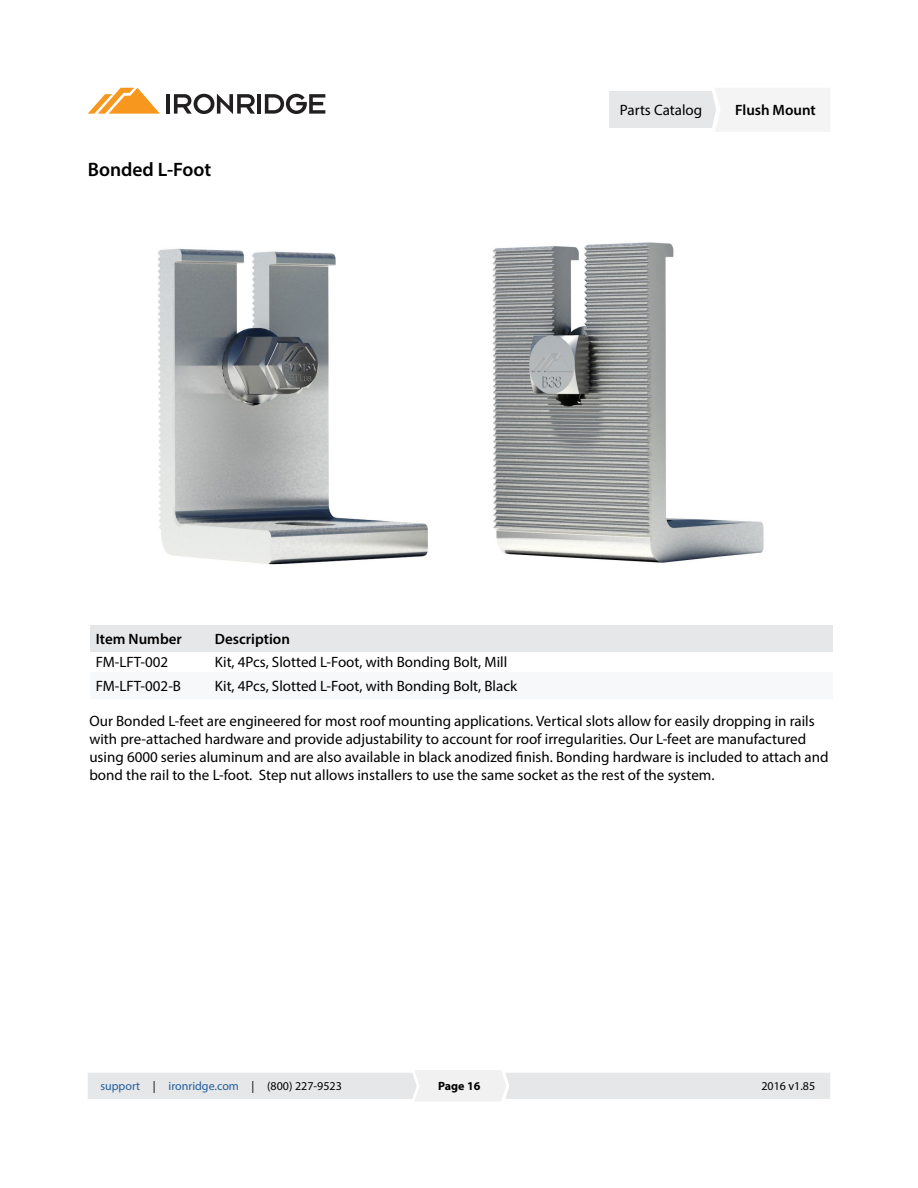
<style>
.page{position:relative;width:918px;height:1188px;background:#fff}
.page>*{position:absolute;margin:0;border:0;box-sizing:border-box;transform-origin:0 0}
.t1{font:600 19.5px "Myriad Pro";color:#000}
.t2{font:15px/18px "Myriad Pro";color:#000}
.t3{font:600 15px "Myriad Pro";color:#000}
.t4{font:12px "Myriad Pro";color:#215e9e}
.t5{font:12px "Myriad Pro";color:#000}
.t6{font:700 12px "Myriad Pro";color:#000}
.s1{color:#000}
</style>
<div class="page">
<svg style="left:609px;top:88px;width:221px;height:43px"></svg>
<hr style="left:257px;top:94px;width:4px;height:20px;background:#221f20">
<svg style="left:265px;top:94px;width:60px;height:20px"></svg>
<hr style="left:166px;top:94px;width:4px;height:20px;background:#221f20">
<svg style="left:174px;top:94px;width:81px;height:20px"></svg>
<svg style="left:88px;top:88px;width:72px;height:26px"></svg>
<svg style="left:88px;top:1070px;width:742px;height:31px"></svg>
<div style="left:90px;top:626px;width:743px;height:26px;background:#e6e7e8"></div>
<div style="left:90px;top:673px;width:742px;height:26px;background:#f7f8f9"></div>
<img style="left:158px;top:242px;width:606px;height:323px">
<h1 class="t1" style="left:88px;top:157px;width:125px">Bonded L-Foot</h1>
<p class="t2" style="left:620px;top:101px;width:84px">Parts Catalog</p>
<p class="t3" style="left:735px;top:101px;width:82px">Flush Mount</p>
<p class="t3" style="left:96px;top:630px;width:88px">Item Number</p>
<p class="t3" style="left:215px;top:630px;width:77px">Description</p>
<p class="t2" style="left:96px;top:653px;width:74px">FM-LFT-002</p>
<p class="t2" style="left:215px;top:653px;width:294px">Kit, 4Pcs, Slotted L-Foot, with Bonding Bolt, Mill</p>
<p class="t2" style="left:96px;top:676px;width:87px">FM-LFT-002-B</p>
<p class="t2" style="left:215px;top:676px;width:304px">Kit, 4Pcs, Slotted L-Foot, with Bonding Bolt, Black</p>
<p class="t2" style="left:89px;top:712px;width:741px">Our Bonded L-feet are engineered for most roof mounting applications. Vertical slots allow for easily dropping in rails with pre-attached hardware and provide adjustability to account for roof irregularities. Our L-feet are manufactured using 6000 series aluminum and are also available in black anodized finish. Bonding hardware is included to attach and bond the rail to the L-foot. Step nut allows installers to use the same socket as the rest of the system.</p>
<p class="t4" style="left:100px;top:1079px;width:243px">support <span class="s1">|</span> ironridge.com <span class="s1">| (800) 227-9523</span></p>
<p class="t6" style="left:438px;top:1078px;width:44px">Page 16</p>
<p class="t5" style="left:761px;top:1079px;width:55px">2016 v1.85</p>
</div>
